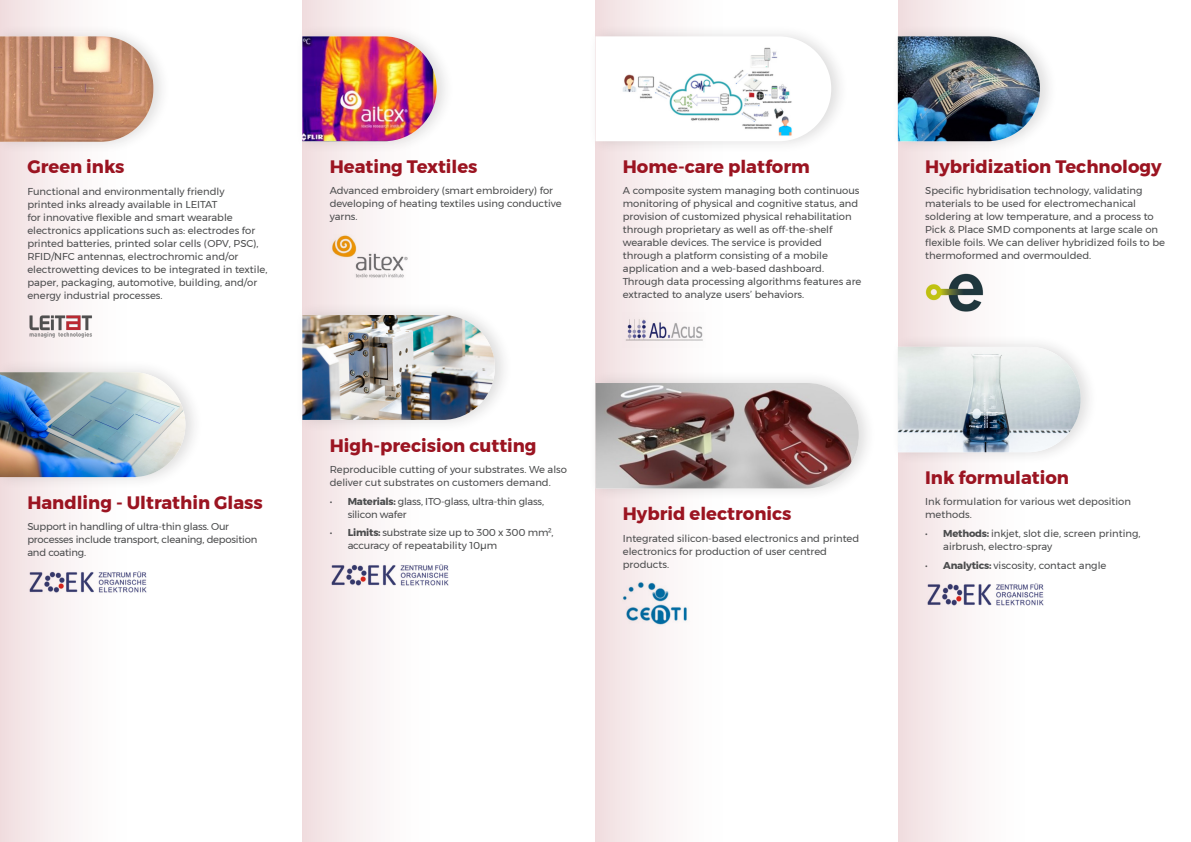
<style>
.page{position:relative;width:1191px;height:842px;background:#fff}
.page>*{position:absolute;margin:0;border:0;box-sizing:border-box;transform-origin:0 0}
.t1{font:700 18px "Montserrat";color:#9b1421}
.t2{font:10px/13px "Montserrat";color:#4b4c4d}
.t3{font:10px/13px "Montserrat";letter-spacing:-.02em;color:#4b4c4d}
.s1{font-weight:700}
</style>
<div class="page">
<div style="left:0;top:0;width:253px;height:842px;background:linear-gradient(to right,#f5e9ea,#fff)"></div>
<div style="left:302px;top:0;width:253px;height:842px;background:linear-gradient(to right,#f5e9ea,#fff)"></div>
<div style="left:595px;top:0;width:253px;height:842px;background:linear-gradient(to right,#f5e9ea,#fff)"></div>
<div style="left:898px;top:0;width:252px;height:842px;background:linear-gradient(to right,#f5e9ea,#fff)"></div>
<div style="left:295px;top:24px;width:160px;height:130px;background:#231f20;opacity:.15"></div>
<img style="left:302px;top:36px;width:135px;height:105px">
<img style="left:330px;top:235px;width:80px;height:46px">
<div style="left:295px;top:303px;width:218px;height:130px;background:#231f20;opacity:.15"></div>
<img style="left:302px;top:315px;width:193px;height:105px">
<img style="left:330px;top:563px;width:120px;height:25px">
<div style="left:0;top:24px;width:171px;height:130px;background:#231f20;opacity:.15"></div>
<img style="left:0;top:36px;width:153px;height:106px">
<img style="left:27px;top:313px;width:66px;height:25px">
<div style="left:0;top:360px;width:204px;height:130px;background:#231f20;opacity:.15"></div>
<img style="left:0;top:372px;width:185px;height:105px">
<img style="left:27px;top:570px;width:121px;height:25px">
<div style="left:589px;top:24px;width:260px;height:130px;background:#231f20;opacity:.15"></div>
<svg style="left:595px;top:36px;width:236px;height:105px"></svg>
<img style="left:619px;top:45px;width:173px;height:91px">
<img style="left:623px;top:313px;width:82px;height:36px">
<div style="left:589px;top:371px;width:288px;height:130px;background:#231f20;opacity:.15"></div>
<img style="left:595px;top:383px;width:264px;height:105px">
<img style="left:623px;top:582px;width:68px;height:46px">
<div style="left:891px;top:24px;width:166px;height:130px;background:#231f20;opacity:.15"></div>
<img style="left:898px;top:36px;width:142px;height:105px">
<img style="left:925px;top:274px;width:58px;height:39px">
<div style="left:891px;top:334px;width:207px;height:131px;background:#231f20;opacity:.15"></div>
<img style="left:898px;top:347px;width:182px;height:105px">
<img style="left:925px;top:583px;width:121px;height:24px">
<h1 class="t1" style="left:27px;top:153px;width:99px">Green inks</h1>
<p class="t2" style="left:27px;top:185px;width:242px">Functional and environmentally friendly<br>printed inks already available in LEITAT<br>for innovative flexible and smart wearable electronics applications such as: electrodes for printed batteries, printed solar cells (OPV, PSC), RFID/NFC antennas, electrochromic and/or electrowetting devices to be integrated in textile, paper, packaging, automotive, building, and/or energy industrial processes.</p>
<h1 class="t1" style="left:27px;top:488px;width:237px">Handling - Ultrathin Glass</h1>
<p class="t3" style="left:27px;top:520px;width:232px">Support in handling of ultra-thin glass. Our processes include transport, cleaning, deposition and coating.</p>
<h1 class="t1" style="left:330px;top:152px;width:149px">Heating Textiles</h1>
<p class="t2" style="left:330px;top:184px;width:233px">Advanced embroidery (smart embroidery) for developing of heating textiles using conductive yarns.</p>
<h1 class="t1" style="left:330px;top:431px;width:208px">High-precision cutting</h1>
<p class="t2" style="left:330px;top:463px;width:239px">Reproducible cutting of your substrates. We also deliver cut substrates on customers demand.</p>
<p class="t3" style="left:348px;top:494px;width:198px;text-indent:-18px">• <span class="s1">Materials:</span> glass, ITO-glass, ultra-thin glass, silicon wafer</p>
<p class="t3" style="left:348px;top:526px;width:207px;text-indent:-18px">• <span class="s1">Limits:</span> substrate size up to 300 x 300 mm², accuracy of repeatability 10µm</p>
<h1 class="t1" style="left:623px;top:152px;width:188px">Home-care platform</h1>
<p class="t2" style="left:623px;top:184px;width:240px">A composite system managing both continuous monitoring of physical and cognitive status, and provision of customized physical rehabilitation through proprietary as well as off-the-shelf wearable devices. The service is provided through a platform consisting of a mobile application and a web-based dashboard.<br>Through data processing algorithms features are extracted to analyze users’ behaviors.</p>
<h1 class="t1" style="left:623px;top:499px;width:170px">Hybrid electronics</h1>
<p class="t2" style="left:623px;top:531px;width:238px">Integrated silicon-based electronics and printed electronics for production of user centred products.</p>
<h1 class="t1" style="left:925px;top:152px;width:238px">Hybridization Technology</h1>
<p class="t2" style="left:925px;top:184px;width:241px">Specific hybridisation technology, validating materials to be used for electromechanical soldering at low temperature, and a process to Pick &amp; Place SMD components at large scale on flexible foils. We can deliver hybridized foils to be thermoformed and overmoulded.</p>
<h1 class="t1" style="left:925px;top:463px;width:145px">Ink formulation</h1>
<p class="t2" style="left:925px;top:495px;width:207px">Ink formulation for various wet deposition methods.</p>
<p class="t2" style="left:943px;top:527px;width:199px;text-indent:-18px">• <span class="s1">Methods:</span> inkjet, slot die, screen printing, airbrush, electro-spray</p>
<p class="t2" style="left:925px;top:558px;width:183px">• <span class="s1">Analytics:</span> viscosity, contact angle</p>
</div>
